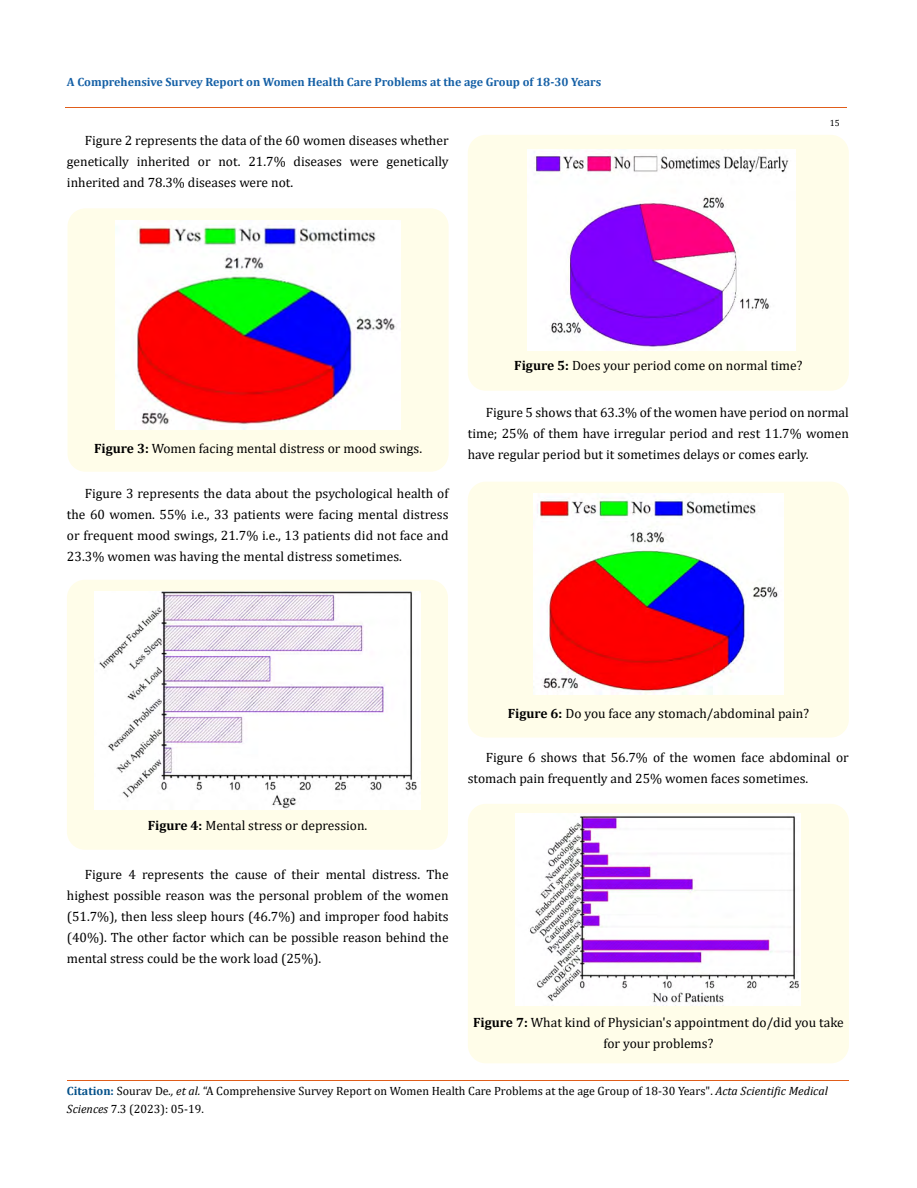
<style>
.page{position:relative;width:917px;height:1188px;background:#fff}
.page>*{position:absolute;margin:0;border:0;box-sizing:border-box;transform-origin:0 0}
.t1{font:13.5px/21px "Cambria";color:#000;text-align:justify}
.t2{font:12px/18px "Cambria";color:#000}
.t3{font:700 12px "Cambria";color:#1560a6}
.t4{font:9px "Cambria";color:#000}
.s1{font-weight:700}
.s2{font-weight:700;color:#035089}
.s3{font-style:italic}
</style>
<div class="page">
<div style="left:68px;top:208px;width:380px;height:264px;background:#fffde9;border-radius:18px"></div>
<img style="left:115px;top:221px;width:286px;height:209px">
<div style="left:67px;top:580px;width:381px;height:270px;background:#fffde9;border-radius:18px"></div>
<img style="left:95px;top:591px;width:325px;height:219px">
<div style="left:468px;top:135px;width:380px;height:256px;background:#fffde9;border-radius:18px"></div>
<div style="left:468px;top:482px;width:380px;height:256px;background:#fffde9;border-radius:18px"></div>
<img style="left:527px;top:150px;width:268px;height:201px">
<img style="left:533px;top:493px;width:250px;height:202px">
<div style="left:468px;top:804px;width:380px;height:259px;background:#fffde9;border-radius:18px"></div>
<img style="left:516px;top:814px;width:284px;height:191px">
<hr style="left:65px;top:108px;width:782px;height:1px;background:#e05d1a">
<hr style="left:67px;top:1080px;width:781px;height:1px;background:#e05d1a">
<p class="t3" style="left:67px;top:73px;width:536px">A Comprehensive Survey Report on Women Health Care Problems at the age Group of 18-30 Years</p>
<p class="t1" style="left:67px;top:130px;width:383px;text-indent:18px">Figure 2 represents the data of the 60 women diseases whether genetically inherited or not. 21.7% diseases were genetically inherited and 78.3% diseases were not.</p>
<p class="t4" style="left:829px;top:118px;width:11px">15</p>
<p class="t1" style="left:94px;top:438px;width:329px"><span class="s1">Figure 3:</span> Women facing mental distress or mood swings.</p>
<p class="t1" style="left:67px;top:482px;width:383px;text-indent:18px">Figure 3 represents the data about the psychological health of the 60 women. 55% i.e., 33 patients were facing mental distress or frequent mood swings, 21.7% i.e., 13 patients did not face and 23.3% women was having the mental distress sometimes.</p>
<p class="t1" style="left:514px;top:355px;width:290px"><span class="s1">Figure 5:</span> Does your period come on normal time?</p>
<p class="t1" style="left:468px;top:402px;width:382px;text-indent:18px">Figure 5 shows that 63.3% of the women have period on normal time; 25% of them have irregular period and rest 11.7% women have regular period but it sometimes delays or comes early.</p>
<p class="t1" style="left:148px;top:815px;width:221px"><span class="s1">Figure 4:</span> Mental stress or depression.</p>
<p class="t1" style="left:67px;top:864px;width:383px;text-indent:18px">Figure 4 represents the cause of their mental distress. The highest possible reason was the personal problem of the women (51.7%), then less sleep hours (46.7%) and improper food habits (40%). The other factor which can be possible reason behind the mental stress could be the work load (25%).</p>
<p class="t1" style="left:507px;top:703px;width:303px"><span class="s1">Figure 6:</span> Do you face any stomach/abdominal pain?</p>
<p class="t1" style="left:468px;top:747px;width:382px;text-indent:18px">Figure 6 shows that 56.7% of the women face abdominal or stomach pain frequently and 25% women faces sometimes.</p>
<p class="t1" style="left:473px;top:1012px;width:372px;text-align:center"><span class="s1">Figure 7:</span> What kind of Physician's appointment do/did you take for your problems?</p>
<p class="t2" style="left:67px;top:1082px;width:762px"><span class="s2">Citation:</span> Sourav De<span class="s3">., et al.</span> “A Comprehensive Survey Report on Women Health Care Problems at the age Group of 18-30 Years". <span class="s3">Acta Scientific Medical<br>Sciences</span> 7.3 (2023): 05-19.</p>
</div>
